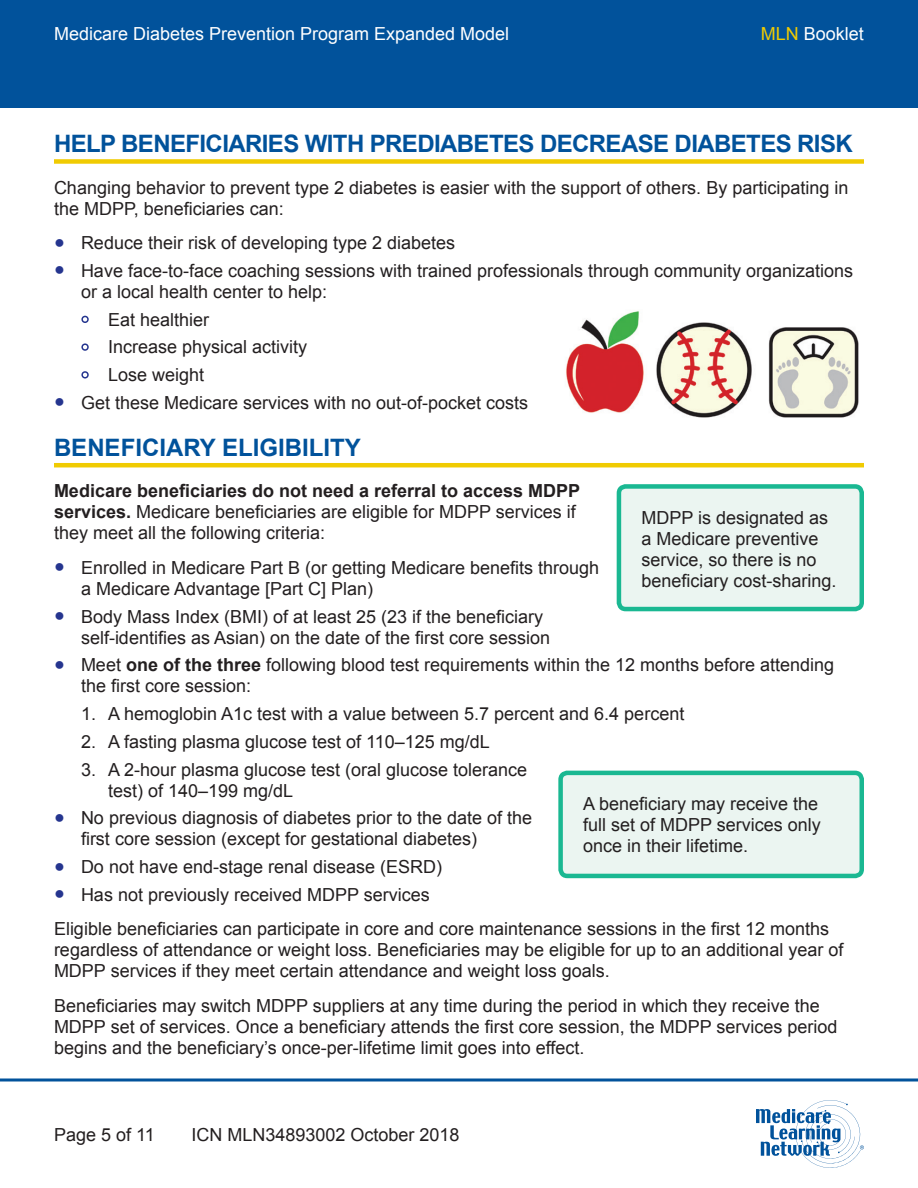
<style>
.page{position:relative;width:918px;height:1188px;background:#fff}
.page>*{position:absolute;margin:0;border:0;box-sizing:border-box;transform-origin:0 0}
.t1{font:700 24px "Arial";letter-spacing:-.025em;color:#01529b}
.t2{font:700 24px "Arial";color:#01529b}
.t3{font:18px/21px "Arial";color:#231f20}
.t4{font:18px "Arial";color:#fff}
.s1{color:#f0cb02}
.s2{color:#25358f}
.s3{font-weight:700}
</style>
<div class="page">
<div style="left:0;top:0;width:918px;height:108px;background:#01529b"></div>
<svg style="left:0;top:1078px;width:918px;height:4px;background:#407db3"></svg>
<svg style="left:756px;top:1100px;width:108px;height:68px"></svg>
<div style="left:54px;top:159px;width:810px;height:5px;background:#f0cb02"></div>
<hr style="left:54px;top:463px;width:810px;height:4px;background:#f0cb02">
<svg style="left:81px;top:315px;width:8px;height:8px"></svg>
<svg style="left:81px;top:343px;width:8px;height:8px"></svg>
<svg style="left:81px;top:371px;width:8px;height:8px"></svg>
<div style="left:619px;top:486px;width:243px;height:123px;background:#ebf5f1;border-radius:7px"></div>
<div style="left:617px;top:484px;width:247px;height:127px;border:4px solid #1ab892;border-radius:7px"></div>
<div style="left:561px;top:773px;width:301px;height:103px;background:#ebf5f1;border-radius:7px"></div>
<div style="left:558px;top:771px;width:306px;height:107px;border:4px solid #1ab892;border-radius:7px"></div>
<img style="left:566px;top:311px;width:293px;height:107px">
<p class="t4" style="left:54px;top:22px;width:457px">Medicare Diabetes Prevention Program Expanded Model</p>
<p class="t4" style="left:761px;top:22px;width:105px"><span class="s1">MLN</span> Booklet</p>
<h2 class="t1" style="left:54px;top:128px;width:800px">HELP BENEFICIARIES WITH PREDIABETES DECREASE DIABETES RISK</h2>
<p class="t3" style="left:54px;top:177px;width:796px">Changing behavior to prevent type 2 diabetes is easier with the support of others. By participating in the MDPP, beneficiaries can:</p>
<p class="t3" style="left:54px;top:233px;width:403px"><span class="s2">●</span> Reduce their risk of developing type 2 diabetes</p>
<p class="t3" style="left:81px;top:260px;width:774px;text-indent:-27px"><span class="s2">●</span> Have face-to-face coaching sessions with trained professionals through community organizations or a local health center to help:</p>
<p class="t3" style="left:108px;top:309px;width:103px">Eat healthier</p>
<p class="t3" style="left:108px;top:337px;width:201px">Increase physical activity</p>
<p class="t3" style="left:108px;top:365px;width:98px">Lose weight</p>
<p class="t3" style="left:54px;top:392px;width:476px"><span class="s2">●</span> Get these Medicare services with no out-of-pocket costs</p>
<h2 class="t2" style="left:54px;top:432px;width:308px">BENEFICIARY ELIGIBILITY</h2>
<p class="t3" style="left:54px;top:481px;width:528px"><span class="s3">Medicare beneficiaries do not need a referral to access MDPP services.</span> Medicare beneficiaries are eligible for MDPP services if they meet all the following criteria:</p>
<p class="t3" style="left:641px;top:507px;width:197px">MDPP is designated as a Medicare preventive service, so there is no beneficiary cost-sharing.</p>
<p class="t3" style="left:81px;top:557px;width:520px;text-indent:-27px"><span class="s2">●</span> Enrolled in Medicare Part B (or getting Medicare benefits through a Medicare Advantage [Part C] Plan)</p>
<p class="t3" style="left:81px;top:606px;width:471px;text-indent:-27px"><span class="s2">●</span> Body Mass Index (BMI) of at least 25 (23 if the beneficiary self-identifies as Asian) on the date of the first core session</p>
<p class="t3" style="left:81px;top:655px;width:755px;text-indent:-27px"><span class="s2">●</span> Meet <span class="s3">one of the three</span> following blood test requirements within the 12 months before attending the first core session:</p>
<p class="t3" style="left:81px;top:704px;width:605px">1. A hemoglobin A1c test with a value between 5.7 percent and 6.4 percent</p>
<p class="t3" style="left:81px;top:731px;width:410px">2. A fasting plasma glucose test of 110–125 mg/dL</p>
<p class="t3" style="left:108px;top:759px;width:421px;text-indent:-27px">3. A 2-hour plasma glucose test (oral glucose tolerance test) of 140–199 mg/dL</p>
<p class="t3" style="left:81px;top:808px;width:453px;text-indent:-27px"><span class="s2">●</span> No previous diagnosis of diabetes prior to the date of the first core session (except for gestational diabetes)</p>
<p class="t3" style="left:54px;top:857px;width:390px"><span class="s2">●</span> Do not have end-stage renal disease (ESRD)</p>
<p class="t3" style="left:54px;top:884px;width:377px"><span class="s2">●</span> Has not previously received MDPP services</p>
<p class="t3" style="left:583px;top:793px;width:239px">A beneficiary may receive the full set of MDPP services only once in their lifetime.</p>
<p class="t3" style="left:54px;top:919px;width:791px">Eligible beneficiaries can participate in core and core maintenance sessions in the first 12 months regardless of attendance or weight loss. Beneficiaries may be eligible for up to an additional year of<br>MDPP services if they meet certain attendance and weight loss goals.</p>
<p class="t3" style="left:54px;top:995px;width:785px">Beneficiaries may switch MDPP suppliers at any time during the period in which they receive the<br>MDPP set of services. Once a beneficiary attends the first core session, the MDPP services period begins and the beneficiary’s once-per-lifetime limit goes into effect.</p>
<p class="t3" style="left:54px;top:1124px;width:102px">Page 5 of 11</p>
<p class="t3" style="left:192px;top:1124px;width:270px">ICN MLN34893002 October 2018</p>
</div>
